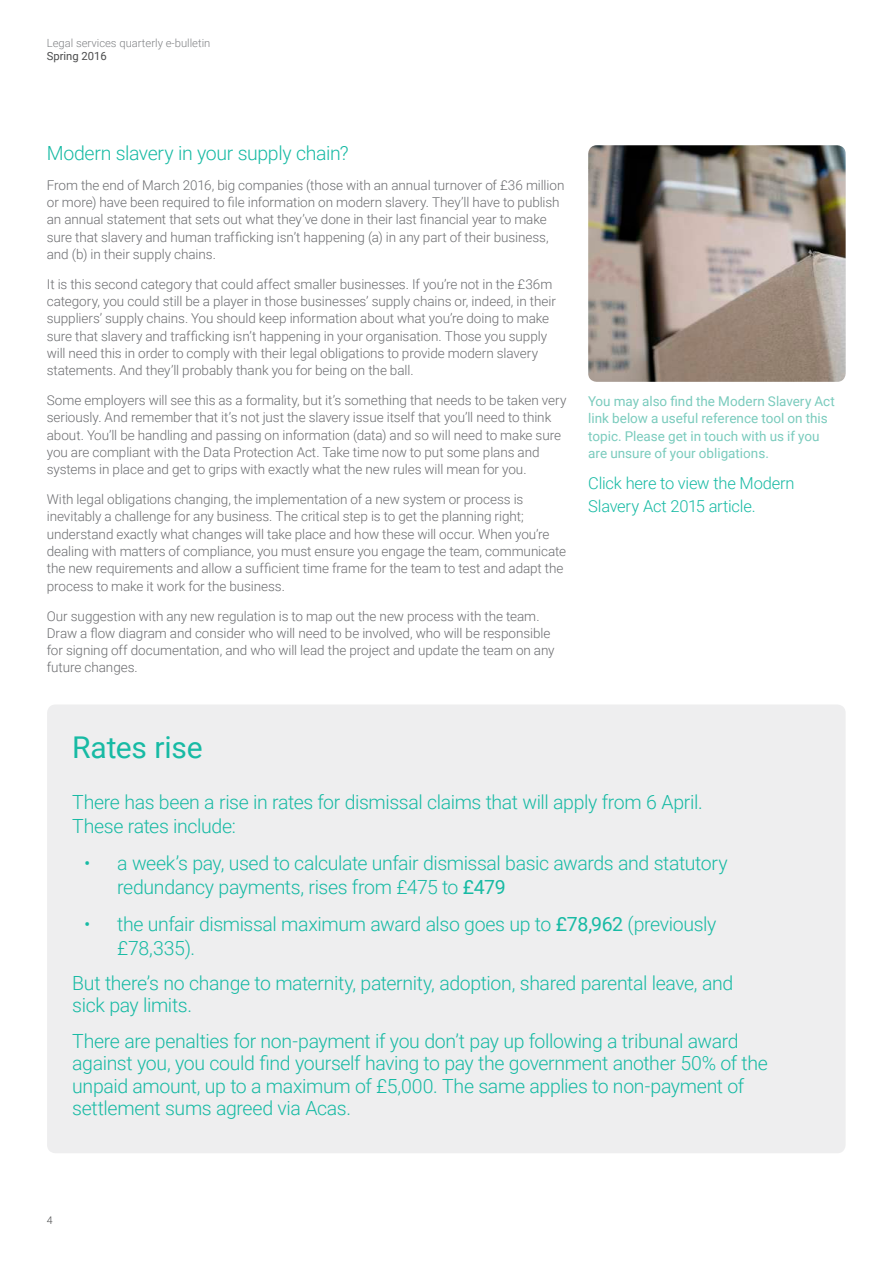
<style>
.page{position:relative;width:893px;height:1263px;background:#fff}
.page>*{position:absolute;margin:0;border:0;box-sizing:border-box;transform-origin:0 0}
.t1{font:30px "Roboto";letter-spacing:-.01em;color:#17baa4}
.t2{font:300 19.5px/22.5px "Roboto";letter-spacing:-.02em;color:#17baa4}
.t3{font:300 16.5px/22.5px "Roboto";letter-spacing:-.015em;color:#17baa4}
.t4{font:300 13.5px/17.2px "Roboto";letter-spacing:-.005em;color:#6c6d70}
.t5{font:13.5px/17.2px "Roboto";color:#7acbbd}
.t6{font:300 11.25px "Roboto";color:#808285}
.t7{font:11.25px "Roboto";color:#4b4c4d}
.t8{font:300 10.5px "Roboto";color:#4b4c4d}
.s1{font-weight:400}
</style>
<div class="page">
<img style="left:588px;top:145px;width:258px;height:237px">
<div style="left:47px;top:704px;width:799px;height:449px;background:#eeeeef;border-radius:9px"></div>
<p class="t6" style="left:47px;top:35px;width:165px">Legal services quarterly e-bulletin</p>
<p class="t7" style="left:47px;top:48px;width:62px">Spring 2016</p>
<h2 class="t2" style="left:47px;top:141px;width:303px">Modern slavery in your supply chain?</h2>
<p class="t4" style="left:47px;top:176px;width:519px">From the end of March 2016, big companies (those with an annual turnover of £36 million or more) have been required to file information on modern slavery. They’ll have to publish an annual statement that sets out what they’ve done in their last financial year to make sure that slavery and human trafficking isn’t happening (a) in any part of their business, and (b) in their supply chains.</p>
<p class="t4" style="left:47px;top:275px;width:511px">It is this second category that could affect smaller businesses. If you’re not in the £36m category, you could still be a player in those businesses’ supply chains or, indeed, in their suppliers’ supply chains. You should keep information about what you’re doing to make sure that slavery and trafficking isn’t happening in your organisation. Those you supply will need this in order to comply with their legal obligations to provide modern slavery statements. And they’ll probably thank you for being on the ball.</p>
<p class="t4" style="left:47px;top:391px;width:521px">Some employers will see this as a formality, but it’s something that needs to be taken very seriously. And remember that it’s not just the slavery issue itself that you’ll need to think about. You’ll be handling and passing on information (data) and so will need to make sure you are compliant with the Data Protection Act. Take time now to put some plans and systems in place and get to grips with exactly what the new rules will mean for you.</p>
<p class="t4" style="left:47px;top:490px;width:521px">With legal obligations changing, the implementation of a new system or process is inevitably a challenge for any business. The critical step is to get the planning right; understand exactly what changes will take place and how these will occur. When you’re dealing with matters of compliance, you must ensure you engage the team, communicate the new requirements and allow a sufficient time frame for the team to test and adapt the process to make it work for the business.</p>
<p class="t4" style="left:47px;top:607px;width:509px">Our suggestion with any new regulation is to map out the new process with the team.<br>Draw a flow diagram and consider who will need to be involved, who will be responsible for signing off documentation, and who will lead the project and update the team on any future changes.</p>
<p class="t5" style="left:588px;top:392px;width:248px">You may also find the Modern Slavery Act link below a useful reference tool on this topic. Please get in touch with us if you are unsure of your obligations.</p>
<p class="t3" style="left:588px;top:471px;width:208px">Click here to view the Modern<br>Slavery Act 2015 article.</p>
<h1 class="t1" style="left:72px;top:726px;width:132px">Rates rise</h1>
<h2 class="t2" style="left:72px;top:789px;width:632px;line-height:24px">There has been a rise in rates for dismissal claims that will apply from 6 April.<br>These rates include:</h2>
<h2 class="t2" style="left:117px;top:850px;width:612px;line-height:24px;text-indent:-33px">• a week’s pay, used to calculate unfair dismissal basic awards and statutory redundancy payments, rises from £475 to <span class="s1">£479</span></h2>
<h2 class="t2" style="left:117px;top:911px;width:601px;line-height:24px;text-indent:-33px">• the unfair dismissal maximum award also goes up to <span class="s1">£78,962</span> (previously £78,335).</h2>
<h2 class="t2" style="left:72px;top:971px;width:662px">But there’s no change to maternity, paternity, adoption, shared parental leave, and sick pay limits.</h2>
<p class="t2" style="left:72px;top:1029px;width:697px">There are penalties for non-payment if you don’t pay up following a tribunal award against you, you could find yourself having to pay the government another 50% of the unpaid amount, up to a maximum of £5,000. The same applies to non-payment of settlement sums agreed via Acas.</p>
<p class="t8" style="left:47px;top:1213px;width:7px">4</p>
</div>
